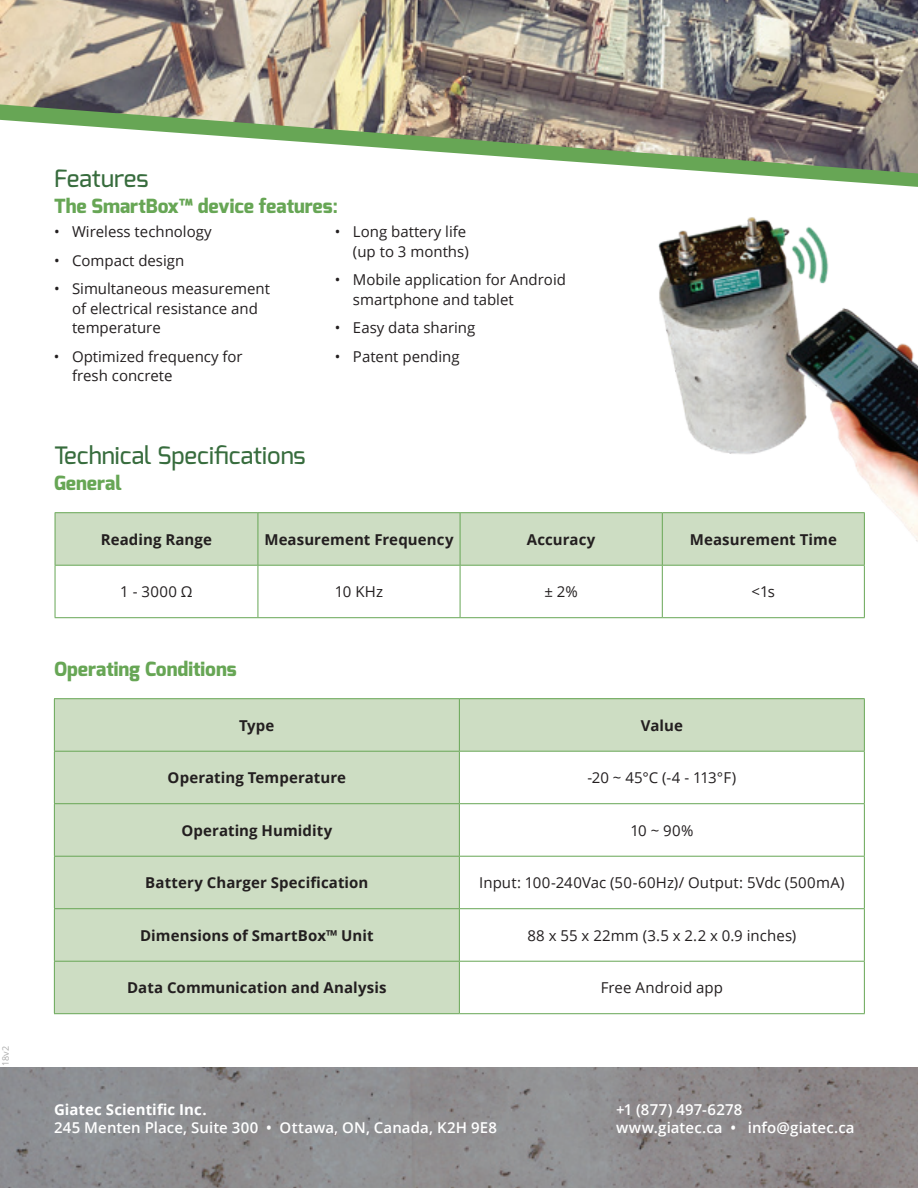
<style>
.page{position:relative;width:918px;height:1188px;background:#fff}
.page>*{position:absolute;margin:0;border:0;box-sizing:border-box;transform-origin:0 0}
.t1{font:500 24px "Exo";color:#376c3d}
.t2{font:800 19.5px "Exo";color:#67a655}
.t3{font:15px/19.5px "Open Sans";color:#231f20}
.t4{font:700 15px "Open Sans";letter-spacing:.005em;color:#231f20}
.t5{font:600 15px/18px "Open Sans";letter-spacing:.01em;color:#fff}
.t6{font:700 15px "Open Sans";letter-spacing:.005em;color:#fff}
.t7{font:9px "Open Sans";color:#ababab}
</style>
<div class="page">
<svg style="left:0;top:1067px;width:918px;height:121px;background:#8d8b8e"></svg>
<div style="left:56px;top:513px;width:808px;height:52px;background:#cdddc3"></div>
<hr style="left:55px;top:512px;width:203px;height:1px;background:#67a655">
<hr style="left:55px;top:513px;width:1px;height:52px;background:#67a655">
<hr style="left:258px;top:512px;width:202px;height:1px;background:#67a655">
<hr style="left:258px;top:513px;width:1px;height:52px;background:#67a655">
<hr style="left:460px;top:512px;width:202px;height:1px;background:#67a655">
<hr style="left:460px;top:513px;width:1px;height:52px;background:#67a655">
<hr style="left:662px;top:513px;width:1px;height:52px;background:#67a655">
<hr style="left:864px;top:513px;width:1px;height:52px;background:#67a655">
<hr style="left:55px;top:565px;width:203px;height:1px;background:#67a655">
<hr style="left:55px;top:566px;width:1px;height:51px;background:#67a655">
<hr style="left:258px;top:565px;width:202px;height:1px;background:#67a655">
<hr style="left:258px;top:566px;width:1px;height:51px;background:#67a655">
<hr style="left:460px;top:565px;width:202px;height:1px;background:#67a655">
<hr style="left:460px;top:566px;width:1px;height:51px;background:#67a655">
<hr style="left:662px;top:565px;width:203px;height:1px;background:#67a655">
<hr style="left:662px;top:566px;width:1px;height:51px;background:#67a655">
<hr style="left:864px;top:566px;width:1px;height:51px;background:#67a655">
<hr style="left:55px;top:617px;width:203px;height:1px;background:#67a655">
<hr style="left:258px;top:617px;width:202px;height:1px;background:#67a655">
<hr style="left:460px;top:617px;width:202px;height:1px;background:#67a655">
<hr style="left:662px;top:617px;width:203px;height:1px;background:#67a655">
<div style="left:55px;top:699px;width:404px;height:314px;background:#cdddc3"></div>
<div style="left:459px;top:699px;width:405px;height:52px;background:#cdddc3"></div>
<hr style="left:864px;top:752px;width:1px;height:51px;background:#67a655">
<hr style="left:459px;top:803px;width:406px;height:1px;background:#67a655">
<hr style="left:864px;top:804px;width:1px;height:52px;background:#67a655">
<hr style="left:459px;top:856px;width:406px;height:1px;background:#67a655">
<hr style="left:864px;top:857px;width:1px;height:51px;background:#67a655">
<hr style="left:459px;top:908px;width:406px;height:1px;background:#67a655">
<hr style="left:864px;top:909px;width:1px;height:52px;background:#67a655">
<hr style="left:459px;top:961px;width:406px;height:1px;background:#67a655">
<hr style="left:864px;top:962px;width:1px;height:51px;background:#67a655">
<hr style="left:459px;top:1013px;width:406px;height:1px;background:#67a655">
<hr style="left:459px;top:698px;width:406px;height:1px;background:#67a655">
<hr style="left:864px;top:699px;width:1px;height:52px;background:#67a655">
<hr style="left:459px;top:751px;width:406px;height:1px;background:#67a655">
<hr style="left:54px;top:698px;width:405px;height:1px;background:#67a655">
<hr style="left:54px;top:699px;width:1px;height:52px;background:#67a655">
<hr style="left:459px;top:699px;width:1px;height:52px;background:#67a655">
<hr style="left:54px;top:751px;width:405px;height:1px;background:#67a655">
<hr style="left:54px;top:752px;width:1px;height:51px;background:#67a655">
<hr style="left:459px;top:752px;width:1px;height:51px;background:#67a655">
<hr style="left:54px;top:803px;width:405px;height:1px;background:#67a655">
<hr style="left:54px;top:804px;width:1px;height:52px;background:#67a655">
<hr style="left:459px;top:804px;width:1px;height:52px;background:#67a655">
<hr style="left:54px;top:856px;width:405px;height:1px;background:#67a655">
<hr style="left:54px;top:857px;width:1px;height:51px;background:#67a655">
<hr style="left:459px;top:857px;width:1px;height:51px;background:#67a655">
<hr style="left:54px;top:908px;width:405px;height:1px;background:#67a655">
<hr style="left:54px;top:909px;width:1px;height:52px;background:#67a655">
<hr style="left:459px;top:909px;width:1px;height:52px;background:#67a655">
<hr style="left:54px;top:961px;width:405px;height:1px;background:#67a655">
<hr style="left:54px;top:962px;width:1px;height:51px;background:#67a655">
<hr style="left:459px;top:962px;width:1px;height:51px;background:#67a655">
<hr style="left:54px;top:1013px;width:405px;height:1px;background:#67a655">
<svg style="left:729px;top:173px;width:189px;height:14px"></svg>
<img style="left:0;top:0;width:918px;height:173px">
<img style="left:638px;top:217px;width:280px;height:345px">
<p class="t7" style="left:-1px;top:1066px;width:22px;rotate:-90deg">18v2</p>
<h1 class="t1" style="left:54px;top:163px;width:96px">Features</h1>
<h2 class="t2" style="left:54px;top:194px;width:285px">The SmartBox™ device features:</h2>
<p class="t3" style="left:54px;top:222px;width:159px">• Wireless technology</p>
<p class="t3" style="left:54px;top:250px;width:132px">• Compact design</p>
<p class="t3" style="left:72px;top:279px;width:200px;text-indent:-18px">• Simultaneous measurement of electrical resistance and temperature</p>
<p class="t3" style="left:72px;top:346px;width:172px;text-indent:-18px">• Optimized frequency for fresh concrete</p>
<p class="t3" style="left:335px;top:222px;width:135px;text-align:right">• Long battery life (up to 3 months)</p>
<p class="t3" style="left:353px;top:270px;width:214px;text-indent:-18px">• Mobile application for Android smartphone and tablet</p>
<p class="t3" style="left:335px;top:318px;width:142px">• Easy data sharing</p>
<p class="t3" style="left:335px;top:346px;width:126px">• Patent pending</p>
<h1 class="t1" style="left:54px;top:440px;width:253px">Technical Specifications</h1>
<h2 class="t2" style="left:54px;top:471px;width:69px">General</h2>
<p class="t4" style="left:101px;top:529px;width:113px">Reading Range</p>
<p class="t4" style="left:264px;top:529px;width:191px">Measurement Frequency</p>
<p class="t4" style="left:527px;top:529px;width:70px">Accuracy</p>
<p class="t4" style="left:690px;top:529px;width:149px">Measurement Time</p>
<p class="t3" style="left:120px;top:582px;width:74px">1 - 3000 Ω</p>
<p class="t3" style="left:335px;top:582px;width:50px">10 KHz</p>
<p class="t3" style="left:544px;top:582px;width:35px">± 2%</p>
<p class="t3" style="left:752px;top:582px;width:25px">&lt;1s</p>
<h2 class="t2" style="left:54px;top:657px;width:184px">Operating Conditions</h2>
<p class="t4" style="left:239px;top:715px;width:37px">Type</p>
<p class="t4" style="left:641px;top:715px;width:44px">Value</p>
<p class="t4" style="left:168px;top:767px;width:180px">Operating Temperature</p>
<p class="t3" style="left:587px;top:768px;width:151px">-20 ~ 45°C (-4 - 113°F)</p>
<p class="t4" style="left:182px;top:820px;width:152px">Operating Humidity</p>
<p class="t3" style="left:630px;top:820px;width:65px">10 ~ 90%</p>
<p class="t4" style="left:145px;top:872px;width:225px">Battery Charger Specification</p>
<p class="t3" style="left:479px;top:873px;width:367px">Input: 100-240Vac (50-60Hz)/ Output: 5Vdc (500mA)</p>
<p class="t4" style="left:140px;top:925px;width:235px">Dimensions of SmartBox™ Unit</p>
<p class="t3" style="left:527px;top:925px;width:270px">88 x 55 x 22mm (3.5 x 2.2 x 0.9 inches)</p>
<p class="t4" style="left:127px;top:977px;width:261px">Data Communication and Analysis</p>
<p class="t3" style="left:601px;top:978px;width:124px">Free Android app</p>
<p class="t6" style="left:54px;top:1098px;width:154px">Giatec Scientific Inc.</p>
<p class="t5" style="left:54px;top:1118px;width:445px">245 Menten Place, Suite 300 • Ottawa, ON, Canada, K2H 9E8</p>
<p class="t5" style="left:616px;top:1100px;width:240px">+1 (877) 497-6278<br>www.giatec.ca • info@giatec.ca</p>
</div>
